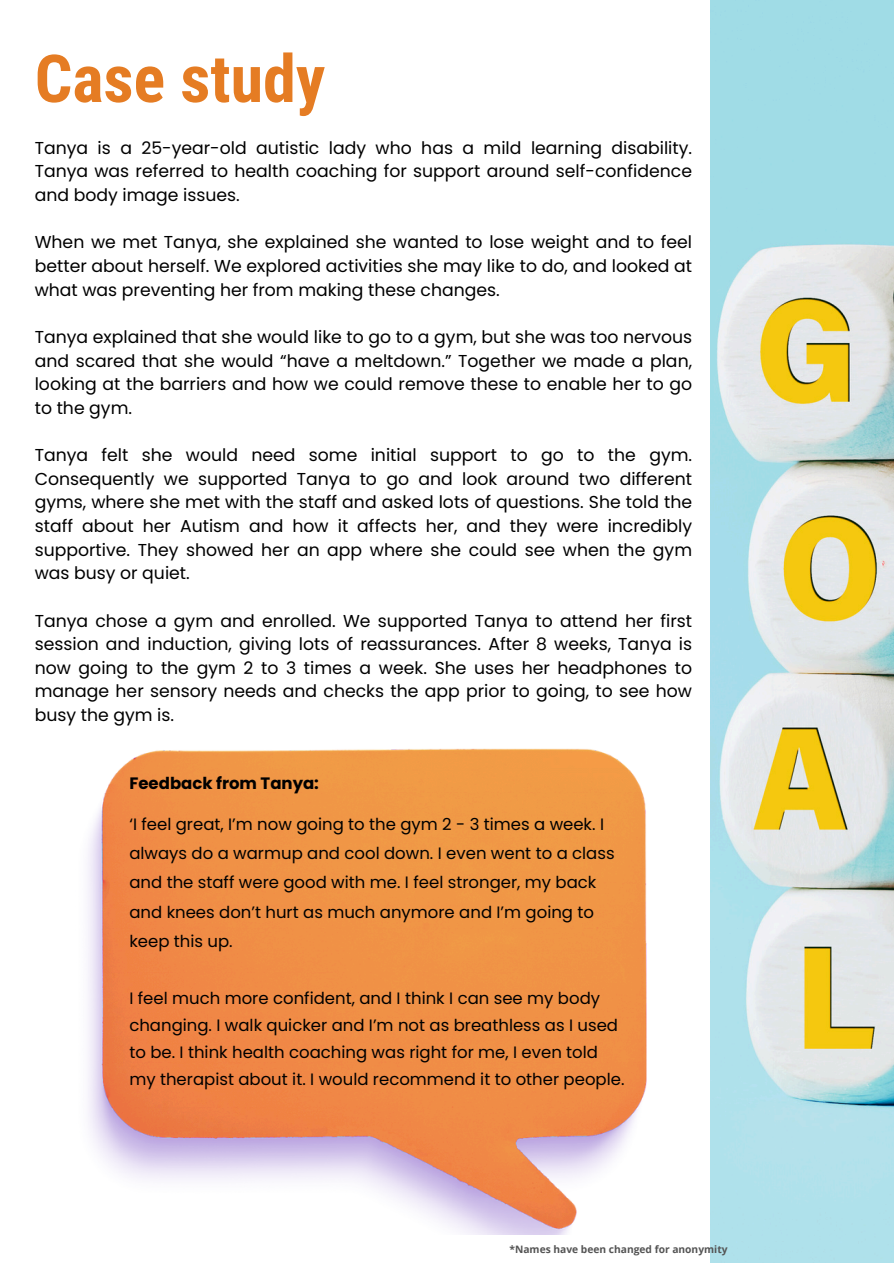
<style>
.page{position:relative;width:894px;height:1264px;background:#fff}
.page>*{position:absolute;margin:0;border:0;box-sizing:border-box;transform-origin:0 0}
.t1{font:700 66px "Roboto Condensed";color:#e57c23}
.t2{font:17.25px/23.7px "Poppins";color:#000;text-align:justify}
.t3{font:16.5px/29.2px "Poppins";color:#000}
.t4{font:700 16.5px "Poppins";color:#000}
.t5{font:700 10.2px "Open Sans";color:#545454}
</style>
<div class="page">
<img style="left:710px;top:0;width:183px;height:1262px">
<img style="left:88px;top:748px;width:558px;height:486px">
<h3 class="t1" style="left:35px;top:41px;width:292px">Case study</h3>
<h3 class="t2" style="left:35px;top:136px;width:658px">Tanya is a 25-year-old autistic lady who has a mild learning disability.<br>Tanya was referred to health coaching for support around self-confidence and body image issues.</h3>
<h3 class="t2" style="left:35px;top:230px;width:658px">When we met Tanya, she explained she wanted to lose weight and to feel better about herself. We explored activities she may like to do, and looked at what was preventing her from making these changes.</h3>
<h3 class="t2" style="left:35px;top:325px;width:658px">Tanya explained that she would like to go to a gym, but she was too nervous and scared that she would “have a meltdown.” Together we made a plan, looking at the barriers and how we could remove these to enable her to go to the gym.</h3>
<h3 class="t2" style="left:35px;top:443px;width:658px">Tanya felt she would need some initial support to go to the gym.<br>Consequently we supported Tanya to go and look around two different gyms, where she met with the staff and asked lots of questions. She told the staff about her Autism and how it affects her, and they were incredibly supportive. They showed her an app where she could see when the gym was busy or quiet.</h3>
<h2 class="t2" style="left:35px;top:608px;width:658px">Tanya chose a gym and enrolled. We supported Tanya to attend her first session and induction, giving lots of reassurances. After 8 weeks, Tanya is now going to the gym 2 to 3 times a week. She uses her headphones to manage her sensory needs and checks the app prior to going, to see how busy the gym is.</h2>
<p class="t4" style="left:129px;top:772px;width:191px">Feedback from Tanya:</p>
<h3 class="t3" style="left:129px;top:809px;width:486px">‘I feel great, I’m now going to the gym 2 - 3 times a week. I always do a warmup and cool down. I even went to a class and the staff were good with me. I feel stronger, my back and knees don’t hurt as much anymore and I’m going to keep this up.</h3>
<h3 class="t3" style="left:129px;top:984px;width:496px;line-height:27px">I feel much more confident, and I think I can see my body changing. I walk quicker and I’m not as breathless as I used to be. I think health coaching was right for me, I even told my therapist about it. I would recommend it to other people.</h3>
<p class="t5" style="left:509px;top:1242px;width:219px">*Names have been changed for anonymity</p>
</div>
